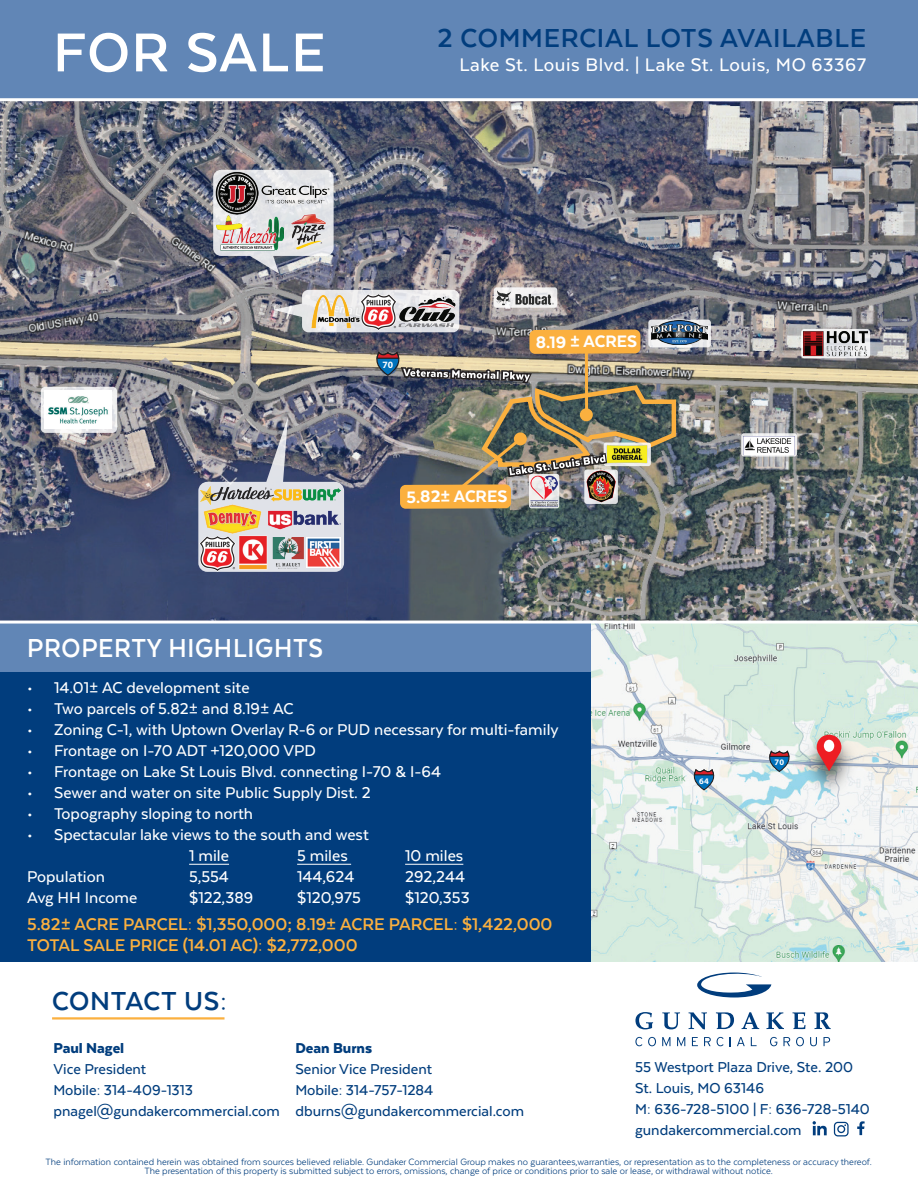
<style>
.page{position:relative;width:918px;height:1188px;background:#fff}
.page>*{position:absolute;margin:0;border:0;box-sizing:border-box;transform-origin:0 0}
.t1{font:700 63px "Texta";letter-spacing:.025em;color:#fff}
.t2{font:700 30px "Texta";letter-spacing:.025em;color:#013d7d}
.t3{font:700 30px "Texta";letter-spacing:.025em;color:#fff;scale:.94 1}
.t4{font:500 21px "Texta";letter-spacing:.025em;color:#fff}
.t5{font:700 19.5px/21px "Texta";color:#fbb03f}
.t6{font:800 19.05px "Texta";letter-spacing:-.005em;color:#fff}
.t7{font:500 18px/21px "Texta";color:#fff}
.t8{font:500 16.5px/21px "Texta";color:#013d7d}
.t9{font:900 16.5px "Texta";color:#013d7d}
.t10{font:10.5px/9px "Texta";color:#013d7d;text-align:center}
.t11{font:700 9.6px "Myriad Pro";color:#fff}
.t12{font:700 8.55px "Myriad Pro";color:#fff}
</style>
<div class="page">
<img style="left:591px;top:623px;width:327px;height:338px">
<img style="left:0;top:101px;width:918px;height:520px">
<div style="left:0;top:0;width:918px;height:100px;background:#6186b6"></div>
<div style="left:0;top:672px;width:591px;height:289px;background:#013d7d"></div>
<hr style="left:189px;top:864px;width:40px;height:1px;background:#fff">
<hr style="left:297px;top:864px;width:54px;height:1px;background:#fff">
<hr style="left:405px;top:864px;width:58px;height:1px;background:#fff">
<div style="left:0;top:621px;width:591px;height:51px;background:#6186b6"></div>
<svg style="left:635px;top:1012px;width:18px;height:17px"></svg>
<svg style="left:662px;top:1012px;width:18px;height:17px"></svg>
<svg style="left:689px;top:1012px;width:18px;height:17px"></svg>
<svg style="left:716px;top:1012px;width:18px;height:17px"></svg>
<svg style="left:742px;top:1012px;width:17px;height:17px"></svg>
<svg style="left:766px;top:1012px;width:18px;height:17px"></svg>
<svg style="left:793px;top:1012px;width:12px;height:17px"></svg>
<svg style="left:815px;top:1012px;width:16px;height:17px"></svg>
<svg style="left:635px;top:1037px;width:7px;height:9px"></svg>
<svg style="left:648px;top:1037px;width:8px;height:9px"></svg>
<svg style="left:662px;top:1037px;width:8px;height:9px"></svg>
<svg style="left:677px;top:1037px;width:8px;height:9px"></svg>
<svg style="left:692px;top:1037px;width:6px;height:9px"></svg>
<svg style="left:704px;top:1037px;width:7px;height:9px"></svg>
<svg style="left:717px;top:1037px;width:7px;height:9px"></svg>
<svg style="left:737px;top:1037px;width:8px;height:9px"></svg>
<svg style="left:751px;top:1037px;width:6px;height:9px"></svg>
<svg style="left:770px;top:1037px;width:7px;height:9px"></svg>
<svg style="left:783px;top:1037px;width:7px;height:9px"></svg>
<svg style="left:796px;top:1037px;width:8px;height:9px"></svg>
<svg style="left:810px;top:1037px;width:7px;height:9px"></svg>
<svg style="left:824px;top:1037px;width:6px;height:9px"></svg>
<svg style="left:697px;top:972px;width:74px;height:26px"></svg>
<svg style="left:857px;top:1121px;width:8px;height:14px"></svg>
<svg style="left:834px;top:1122px;width:15px;height:14px"></svg>
<svg style="left:813px;top:1121px;width:14px;height:14px"></svg>
<hr style="left:52px;top:1017px;width:173px;height:3px;background:#fbb03f">
<hr style="left:0;top:98px;width:918px;height:3px;background:#fff">
<hr style="left:0;top:621px;width:917px;height:3px;background:#fff">
<img style="left:794px;top:725px;width:70px;height:82px">
<svg style="left:817px;top:735px;width:24px;height:36px"></svg>
<svg style="left:41px;top:387px;width:76px;height:46px"></svg>
<img style="left:45px;top:390px;width:67px;height:39px">
<img style="left:196px;top:495px;width:2px;height:49px">
<img style="left:200px;top:572px;width:36px;height:1px">
<svg style="left:741px;top:433px;width:56px;height:24px"></svg>
<img style="left:744px;top:436px;width:51px;height:19px">
<svg style="left:801px;top:329px;width:69px;height:29px"></svg>
<img style="left:803px;top:329px;width:65px;height:29px">
<svg style="left:648px;top:320px;width:63px;height:27px"></svg>
<img style="left:678px;top:321px;width:30px;height:24px">
<img style="left:198px;top:170px;width:480px;height:402px">
<svg style="left:769px;top:750px;width:21px;height:22px"></svg>
<svg style="left:694px;top:769px;width:20px;height:22px"></svg>
<h1 class="t1" style="left:53px;top:20px;width:274px">FOR SALE</h1>
<h2 class="t2" style="left:437px;top:23px;width:430px">2 COMMERCIAL LOTS AVAILABLE</h2>
<p class="t4" style="left:459px;top:54px;width:408px">Lake St. Louis Blvd. | Lake St. Louis, MO 63367</p>
<h2 class="t3" style="left:27px;top:632px;width:316px">PROPERTY HIGHLIGHTS</h2>
<p class="t11" style="left:383px;top:359px;width:12px">70</p>
<p class="t6" style="left:536px;top:332px;width:103px">8.19 ± ACRES</p>
<p class="t6" style="left:407px;top:487px;width:102px">5.82± ACRES</p>
<p class="t7" style="left:27px;top:677px;width:224px">• 14.01± AC development site</p>
<p class="t7" style="left:27px;top:698px;width:268px">• Two parcels of 5.82± and 8.19± AC</p>
<p class="t7" style="left:27px;top:719px;width:533px">• Zoning C-1, with Uptown Overlay R-6 or PUD necessary for multi-family</p>
<p class="t7" style="left:27px;top:740px;width:290px">• Frontage on I-70 ADT +120,000 VPD</p>
<p class="t7" style="left:27px;top:761px;width:415px">• Frontage on Lake St Louis Blvd. connecting I-70 &amp; I-64</p>
<p class="t7" style="left:27px;top:782px;width:345px">• Sewer and water on site Public Supply Dist. 2</p>
<p class="t7" style="left:27px;top:803px;width:227px">• Topography sloping to north</p>
<p class="t7" style="left:189px;top:824px;width:181px;text-indent:-162px">• Spectacular lake views to the south and west<br>1 mile</p>
<p class="t7" style="left:297px;top:845px;width:52px">5 miles</p>
<p class="t7" style="left:405px;top:845px;width:60px">10 miles</p>
<p class="t7" style="left:27px;top:866px;width:79px">Population</p>
<p class="t7" style="left:189px;top:866px;width:41px">5,554</p>
<p class="t7" style="left:297px;top:866px;width:59px">144,624</p>
<p class="t7" style="left:405px;top:866px;width:61px">292,244</p>
<p class="t7" style="left:27px;top:887px;width:112px">Avg HH Income</p>
<p class="t7" style="left:189px;top:887px;width:66px">$122,389</p>
<p class="t7" style="left:297px;top:887px;width:65px">$120,975</p>
<p class="t7" style="left:405px;top:887px;width:66px">$120,353</p>
<p class="t5" style="left:27px;top:914px;width:527px">5.82± ACRE PARCEL: $1,350,000; 8.19± ACRE PARCEL: $1,422,000<br>TOTAL SALE PRICE (14.01 AC): $2,772,000</p>
<h2 class="t2" style="left:52px;top:986px;width:176px">CONTACT US:</h2>
<p class="t12" style="left:699px;top:775px;width:11px">64</p>
<p class="t12" style="left:775px;top:757px;width:11px">70</p>
<p class="t9" style="left:53px;top:1039px;width:72px">Paul Nagel</p>
<p class="t8" style="left:53px;top:1058px;width:228px">Vice President<br>Mobile: 314-409-1313 pnagel@gundakercommercial.com</p>
<p class="t9" style="left:295px;top:1039px;width:78px">Dean Burns</p>
<p class="t8" style="left:295px;top:1058px;width:230px">Senior Vice President<br>Mobile: 314-757-1284 dburns@gundakercommercial.com</p>
<p class="t8" style="left:635px;top:1056px;width:236px">55 Westport Plaza Drive, Ste. 200<br>St. Louis, MO 63146<br>M: 636-728-5100 | F: 636-728-5140 gundakercommercial.com</p>
<p class="t10" style="left:46px;top:1157px;width:828px">The information contained herein was obtained from sources believed reliable. Gundaker Commercial Group makes no guarantees,warranties, or representation as to the completeness or accuracy thereof.<br>The presentation of this property is submitted subject to errors, omissions, change of price or conditions prior to sale or lease, or withdrawal without notice.</p>
</div>
